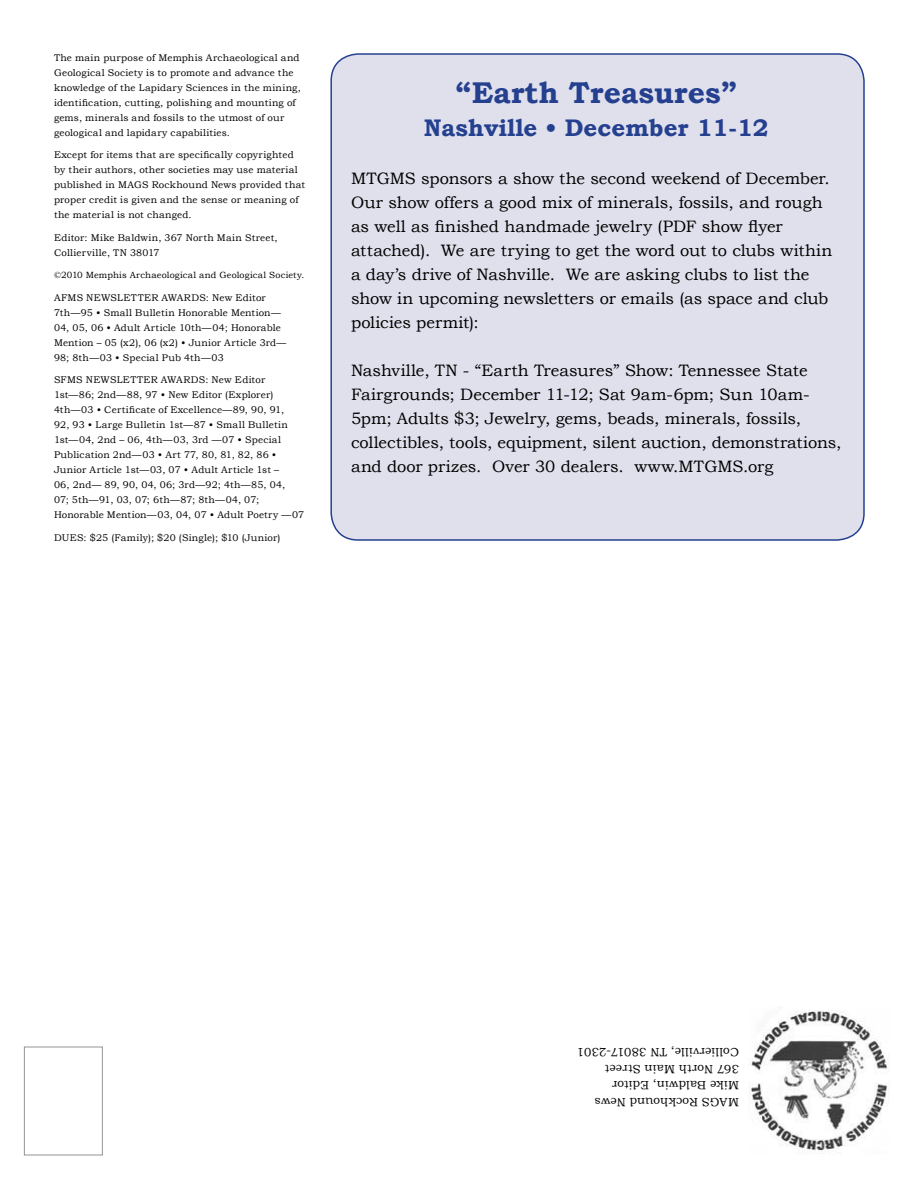
<style>
.page{position:relative;width:918px;height:1188px;background:#fff}
.page>*{position:absolute;margin:0;border:0;box-sizing:border-box;transform-origin:0 0}
.t1{font:700 30px "Bookman Old Style";color:#24408f}
.t2{font:700 24px "Bookman Old Style";color:#24408f}
.t3{font:16.5px/24px "Bookman Old Style";letter-spacing:-.005em;color:#000}
.t4{font:12px/16.5px "Bookman Old Style";letter-spacing:.015em;color:#000}
.t5{font:9.75px/15px "Bookman Old Style";letter-spacing:.02em;color:#000}
.t6{font:9px "Bookman Old Style";letter-spacing:.02em;color:#000}
</style>
<div class="page">
<img style="left:749px;top:1010px;width:140px;height:144px">
<div style="left:24px;top:1047px;width:79px;height:108px;border:1px solid #939598"></div>
<div style="left:331px;top:54px;width:533px;height:486px;background:#e0e0ed;border-radius:27px"></div>
<div style="left:330px;top:53px;width:535px;height:488px;border:2px solid #24408f;border-radius:27px"></div>
<p class="t5" style="left:54px;top:50px;width:248px">The main purpose of Memphis Archaeological and Geological Society is to promote and advance the knowledge of the Lapidary Sciences in the mining, identification, cutting, polishing and mounting of gems, minerals and fossils to the utmost of our geological and lapidary capabilities.</p>
<p class="t5" style="left:54px;top:148px;width:253px">Except for items that are specifically copyrighted by their authors, other societies may use material published in MAGS Rockhound News provided that proper credit is given and the sense or meaning of the material is not changed.</p>
<p class="t5" style="left:54px;top:230px;width:225px">Editor: Mike Baldwin, 367 North Main Street,<br>Collierville, TN 38017</p>
<p class="t6" style="left:54px;top:270px;width:252px">©2010 Memphis Archaeological and Geological Society.</p>
<p class="t5" style="left:54px;top:290px;width:234px">AFMS NEWSLETTER AWARDS: New Editor 7th—95 • Small Bulletin Honorable Mention— 04, 05, 06 • Adult Article 10th—04; Honorable Mention – 05 (x2), 06 (x2) • Junior Article 3rd— 98; 8th—03 • Special Pub 4th—03</p>
<p class="t5" style="left:54px;top:373px;width:252px">SFMS NEWSLETTER AWARDS: New Editor 1st—86; 2nd—88, 97 • New Editor (Explorer)<br>4th—03 • Certificate of Excellence—89, 90, 91,<br>92, 93 • Large Bulletin 1st—87 • Small Bulletin 1st—04, 2nd – 06, 4th—03, 3rd —07 • Special Publication 2nd—03 • Art 77, 80, 81, 82, 86 • Junior Article 1st—03, 07 • Adult Article 1st –<br>06, 2nd— 89, 90, 04, 06; 3rd—92; 4th—85, 04,<br>07; 5th—91, 03, 07; 6th—87; 8th—04, 07; Honorable Mention—03, 04, 07 • Adult Poetry —07</p>
<p class="t5" style="left:54px;top:530px;width:228px">DUES: $25 (Family); $20 (Single); $10 (Junior)</p>
<h1 class="t1" style="left:456px;top:74px;width:283px">“Earth Treasures”</h1>
<h2 class="t2" style="left:424px;top:113px;width:347px">Nashville • December 11-12</h2>
<p class="t3" style="left:351px;top:166px;width:483px">MTGMS sponsors a show the second weekend of December.<br>Our show offers a good mix of minerals, fossils, and rough as well as finished handmade jewelry (PDF show flyer attached). We are trying to get the word out to clubs within a day’s drive of Nashville. We are asking clubs to list the show in upcoming newsletters or emails (as space and club policies permit):</p>
<p class="t3" style="left:351px;top:358px;width:492px">Nashville, TN - “Earth Treasures” Show: Tennessee State Fairgrounds; December 11-12; Sat 9am-6pm; Sun 10am-5pm; Adults $3; Jewelry, gems, beads, minerals, fossils, collectibles, tools, equipment, silent auction, demonstrations, and door prizes. Over 30 dealers. www.MTGMS.org</p>
<p class="t4" style="left:739px;top:1110px;width:163px;rotate:-180deg">MAGS Rockhound News<br>Mike Baldwin, Editor<br>367 North Main Street<br>Collierville, TN 38017-2301</p>
</div>
